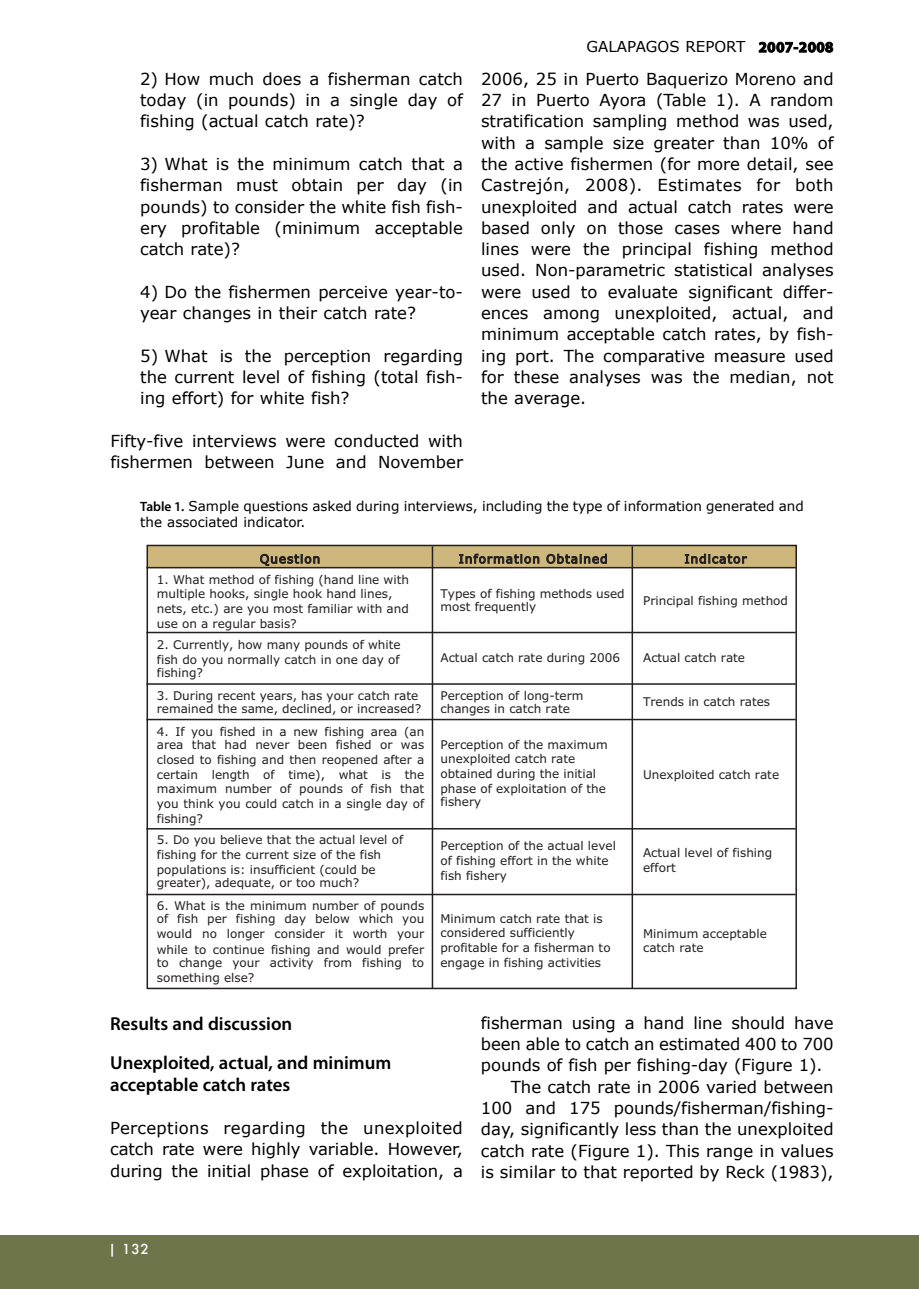
<style>
.page{position:relative;width:919px;height:1289px;background:#fff}
.page>*{position:absolute;margin:0;border:0;box-sizing:border-box;transform-origin:0 0}
.t1{font:600 18.75px/38.7px "Myriad Pro";color:#000}
.t2{font:16.5px/21.3px "Verdana";color:#000;text-align:justify}
.t3{font:15px "Verdana";color:#000}
.t4{font:13.5px/16.4px "Verdana";color:#000}
.t5{font:500 13.5px "Futura";color:#fff}
.t6{font:12px/15px "Verdana";color:#231f20}
.t7{font:12px "Verdana";letter-spacing:.085em;color:#231f20}
.s1{font-family:"Myriad Pro";font-weight:700}
.s2{font-family:"Myriad Pro";font-weight:600}
</style>
<div class="page">
<div style="left:0;top:1234px;width:918px;height:54px;background:#6f754b"></div>
<div style="left:147px;top:545px;width:649px;height:22px;background:#cdb77c"></div>
<div style="left:146px;top:544px;width:650px;height:445px;border:2px solid #231f20"></div>
<hr style="left:146px;top:567px;width:649px;height:1px;background:#231f20">
<hr style="left:146px;top:631px;width:649px;height:2px;background:#231f20">
<hr style="left:146px;top:683px;width:649px;height:1px;background:#231f20">
<hr style="left:146px;top:718px;width:649px;height:2px;background:#231f20">
<hr style="left:146px;top:828px;width:649px;height:1px;background:#231f20">
<hr style="left:146px;top:893px;width:649px;height:2px;background:#231f20">
<hr style="left:431px;top:546px;width:2px;height:442px;background:#231f20">
<hr style="left:631px;top:546px;width:2px;height:442px;background:#231f20">
<p class="t2" style="left:140px;top:67px;width:324px">2) How much does a fisherman catch today (in pounds) in a single day of fishing (actual catch rate)?</p>
<p class="t2" style="left:140px;top:153px;width:324px">3) What is the minimum catch that a fisherman must obtain per day (in pounds) to consider the white fish fish&shy;ery profitable (minimum acceptable catch rate)?</p>
<p class="t2" style="left:140px;top:280px;width:324px">4) Do the fishermen perceive year-to&shy;year changes in their catch rate?</p>
<p class="t2" style="left:140px;top:344px;width:324px">5) What is the perception regarding the current level of fishing (total fish&shy;ing effort) for white fish?</p>
<p class="t2" style="left:110px;top:430px;width:354px">Fifty-five interviews were conducted with fishermen between June and November</p>
<p class="t3" style="left:586px;top:37px;width:248px">GALAPAGOS REPORT <span class="s1">2007-2008</span></p>
<p class="t2" style="left:481px;top:67px;width:354px">2006, 25 in Puerto Baquerizo Moreno and 27 in Puerto Ayora (Table 1). A random stratification sampling method was used, with a sample size greater than 10% of the active fishermen (for more detail, see Castrejón, 2008). Estimates for both unexploited and actual catch rates were based only on those cases where hand lines were the principal fishing method used. Non-parametric statistical analyses were used to evaluate significant differ&shy;ences among unexploited, actual, and minimum acceptable catch rates, by fish&shy;ing port. The comparative measure used for these analyses was the median, not the average.</p>
<p class="t4" style="left:140px;top:497px;width:665px"><span class="s2">Table 1.</span> Sample questions asked during interviews, including the type of information generated and the associated indicator.</p>
<p class="t7" style="left:260px;top:551px;width:62px">Question</p>
<p class="t7" style="left:459px;top:551px;width:150px">Information Obtained</p>
<p class="t7" style="left:684px;top:551px;width:64px">Indicator</p>
<p class="t6" style="left:157px;top:573px;width:254px;line-height:13.5px">1. What method of fishing (hand line with multiple hooks, single hook hand lines,</p>
<p class="t6" style="left:157px;top:601px;width:253px">nets, etc.) are you most familiar with and use on a regular basis?</p>
<p class="t6" style="left:440px;top:587px;width:186px;line-height:13.5px">Types of fishing methods used most frequently</p>
<p class="t6" style="left:643px;top:593px;width:146px">Principal fishing method</p>
<p class="t6" style="left:157px;top:637px;width:245px">2. Currently, how many pounds of white fish do you normally catch in one day of</p>
<p class="t6" style="left:157px;top:665px;width:48px">fishing?</p>
<p class="t6" style="left:440px;top:650px;width:181px">Actual catch rate during 2006</p>
<p class="t6" style="left:643px;top:650px;width:103px">Actual catch rate</p>
<p class="t6" style="left:157px;top:689px;width:266px;line-height:13.5px">3. During recent years, has your catch rate remained the same, declined, or increased?</p>
<p class="t6" style="left:440px;top:689px;width:144px;line-height:13.5px">Perception of long-term changes in catch rate</p>
<p class="t6" style="left:643px;top:694px;width:129px">Trends in catch rates</p>
<p class="t6" style="left:157px;top:725px;width:269px;line-height:13.5px">4. If you fished in a new fishing area (an area that had never been fished or was</p>
<p class="t6" style="left:157px;top:752px;width:269px">closed to fishing and then reopened after a certain length of time), what is the</p>
<p class="t6" style="left:157px;top:781px;width:269px;text-align:justify">maximum number of pounds of fish that you think you could catch in a single day of fishing?</p>
<p class="t6" style="left:440px;top:738px;width:169px;line-height:13.5px">Perception of the maximum unexploited catch rate</p>
<p class="t6" style="left:440px;top:766px;width:167px">obtained during the initial phase of exploitation of the</p>
<p class="t6" style="left:440px;top:794px;width:42px">fishery</p>
<p class="t6" style="left:643px;top:767px;width:138px">Unexploited catch rate</p>
<p class="t6" style="left:157px;top:832px;width:248px">5. Do you believe that the actual level of fishing for the current size of the fish populations is: insufficient (could be</p>
<p class="t6" style="left:157px;top:875px;width:204px">greater), adequate, or too much?</p>
<p class="t6" style="left:157px;top:899px;width:269px;line-height:13.5px">6. What is the minimum number of pounds of fish per fishing day below which you</p>
<p class="t6" style="left:157px;top:926px;width:269px">would no longer consider it worth your while to continue fishing and would prefer</p>
<p class="t6" style="left:157px;top:955px;width:269px">to change your activity from fishing to something else?</p>
<p class="t6" style="left:440px;top:838px;width:177px">Perception of the actual level of fishing effort in the white fish fishery</p>
<p class="t6" style="left:643px;top:845px;width:131px">Actual level of fishing effort</p>
<p class="t6" style="left:440px;top:912px;width:164px;line-height:13.5px">Minimum catch rate that is considered sufficiently</p>
<p class="t6" style="left:440px;top:940px;width:172px">profitable for a fisherman to engage in fishing activities</p>
<p class="t6" style="left:643px;top:927px;width:125px;line-height:13.5px">Minimum acceptable catch rate</p>
<p class="t1" style="left:110px;top:1005px;width:283px">Results and discussion<br>Unexploited, actual, and minimum</p>
<p class="t1" style="left:110px;top:1067px;width:182px">acceptable catch rates</p>
<p class="t2" style="left:110px;top:1116px;width:354px">Perceptions regarding the unexploited catch rate were highly variable. However, during the initial phase of exploitation, a</p>
<p class="t2" style="left:481px;top:1011px;width:354px">fisherman using a hand line should have</p>
<p class="t2" style="left:481px;top:1032px;width:354px">been able to catch an estimated 400 to 700</p>
<p class="t2" style="left:481px;top:1054px;width:343px">pounds of fish per fishing-day (Figure 1).</p>
<p class="t2" style="left:510px;top:1075px;width:324px">The catch rate in 2006 varied between</p>
<p class="t2" style="left:481px;top:1096px;width:354px">100 and 175 pounds/fisherman/fishing-</p>
<p class="t2" style="left:481px;top:1117px;width:354px">day, significantly less than the unexploited</p>
<p class="t2" style="left:481px;top:1139px;width:354px">catch rate (Figure 1). This range in values</p>
<p class="t2" style="left:481px;top:1160px;width:354px">is similar to that reported by Reck (1983),</p>
<p class="t5" style="left:108px;top:1239px;width:42px">| 132</p>
</div>
